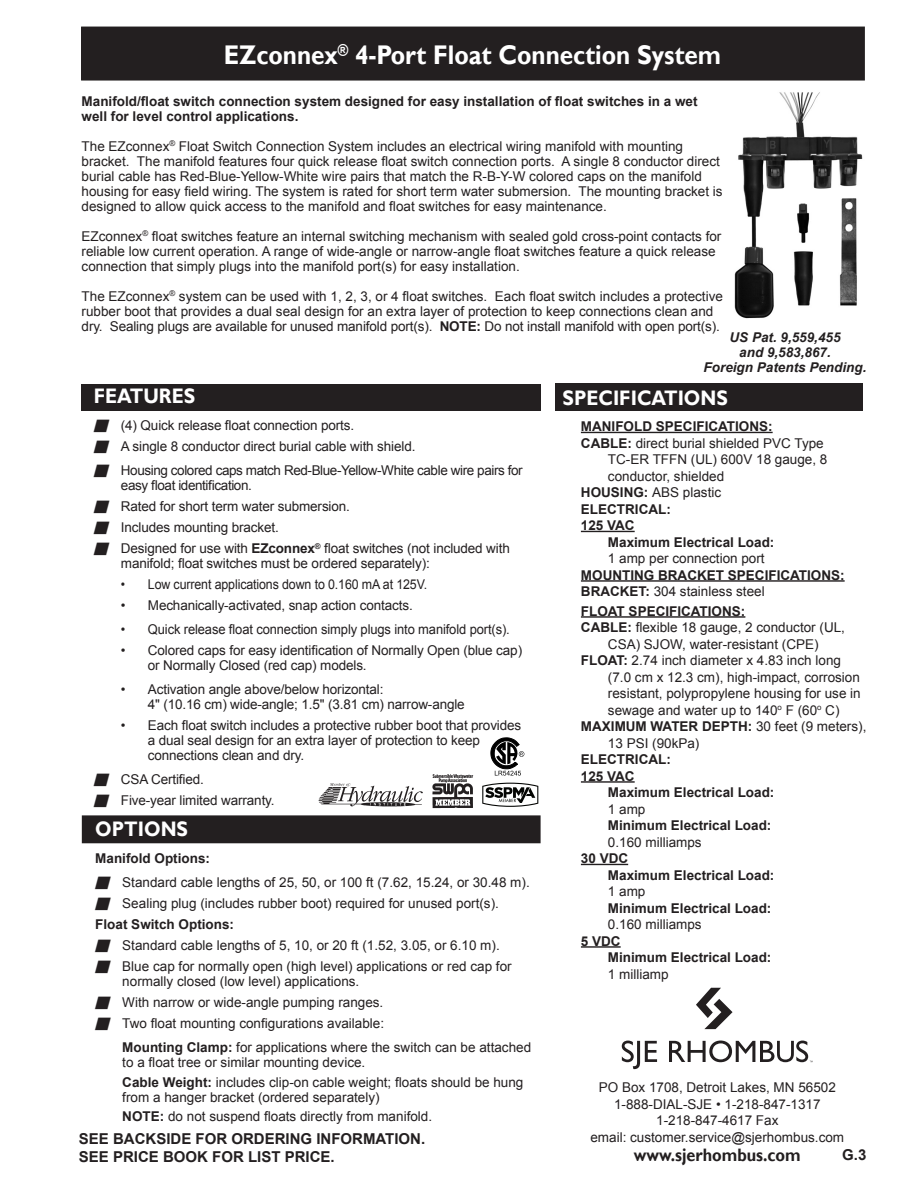
<style>
.page{position:relative;width:918px;height:1188px;background:#fff}
.page>*{position:absolute;margin:0;border:0;box-sizing:border-box;transform-origin:0 0}
.t1{font:700 27px "Gill Sans";color:#fff;scale:.9 1}
.t2{font:700 21px "Gill Sans";color:#fff;scale:.9 1}
.t3{font:700 18px "Gill Sans";color:#231f20;scale:.9 1}
.t4{font:700 15px "Arial";color:#231f20}
.Body_indent{font:13.5px/15px "Arial";color:#231f20}
.t5{font:700 13.5px/15px "Arial";color:#231f20}
.Body_indent-2{font:13.5px/15px "Arial";letter-spacing:-.03em;color:#231f20}
.Body_indent-3{font:13.5px "Arial";color:#231f20;scale:.96 1}
.t6{font:italic 700 13.5px "Arial";color:#231f20}
.Body_indent-4{font:13.5px "Arial";color:#231f20;scale:.92 1}
.s1{font-weight:700}
.s2{font-weight:400}
</style>
<div class="page">
<div style="left:555px;top:383px;width:308px;height:28px;background:#231f20"></div>
<div style="left:83px;top:816px;width:457px;height:27px;background:#231f20"></div>
<div style="left:82px;top:815px;width:459px;height:28px;border:2px solid #231f20"></div>
<div style="left:82px;top:384px;width:459px;height:27px;background:#231f20"></div>
<svg style="left:622px;top:1041px;width:35px;height:28px"></svg>
<svg style="left:696px;top:988px;width:37px;height:41px"></svg>
<svg style="left:669px;top:1041px;width:144px;height:21px"></svg>
<svg style="left:491px;top:738px;width:33px;height:38px"></svg>
<svg style="left:482px;top:783px;width:56px;height:24px"></svg>
<img style="left:319px;top:783px;width:104px;height:23px">
<img style="left:432px;top:774px;width:42px;height:35px">
<div style="left:82px;top:27px;width:782px;height:53px;background:#231f20"></div>
<div style="left:81px;top:27px;width:784px;height:54px;border:2px solid #231f20"></div>
<img style="left:734px;top:92px;width:129px;height:227px">
<hr style="left:581px;top:432px;width:192px;height:1px;background:#231f20">
<hr style="left:581px;top:531px;width:54px;height:1px;background:#231f20">
<hr style="left:581px;top:580px;width:264px;height:2px;background:#231f20">
<hr style="left:581px;top:616px;width:164px;height:2px;background:#231f20">
<hr style="left:581px;top:781px;width:54px;height:2px;background:#231f20">
<hr style="left:581px;top:864px;width:47px;height:1px;background:#231f20">
<hr style="left:581px;top:946px;width:40px;height:2px;background:#231f20">
<p class="t1" style="left:224px;top:38px;width:554px">EZconnex<sup>®</sup> 4-Port Float Connection System</p>
<p class="t5" style="left:82px;top:94px;width:617px">Manifold/float switch connection system designed for easy installation of float switches in a wet well for level control applications.</p>
<p class="Body_indent" style="left:82px;top:139px;width:643px">The EZconnex<sup>®</sup> Float Switch Connection System includes an electrical wiring manifold with mounting bracket. The manifold features four quick release float switch connection ports. A single 8 conductor direct burial cable has Red-Blue-Yellow-White wire pairs that match the R-B-Y-W colored caps on the manifold housing for easy field wiring. The system is rated for short term water submersion. The mounting bracket is designed to allow quick access to the manifold and float switches for easy maintenance.</p>
<p class="Body_indent" style="left:82px;top:229px;width:641px">EZconnex<sup>®</sup> float switches feature an internal switching mechanism with sealed gold cross-point contacts for reliable low current operation. A range of wide-angle or narrow-angle float switches feature a quick release connection that simply plugs into the manifold port(s) for easy installation.</p>
<p class="Body_indent" style="left:82px;top:289px;width:643px">The EZconnex<sup>®</sup> system can be used with 1, 2, 3, or 4 float switches. Each float switch includes a protective rubber boot that provides a dual seal design for an extra layer of protection to keep connections clean and dry. Sealing plugs are available for unused manifold port(s). <span class="s1">NOTE:</span> Do not install manifold with open port(s).</p>
<p class="t6" style="left:730px;top:328px;width:113px">US Pat. 9,559,455</p>
<p class="t6" style="left:739px;top:343px;width:93px">and 9,583,867.</p>
<p class="t6" style="left:704px;top:358px;width:164px">Foreign Patents Pending.</p>
<p class="t2" style="left:94px;top:384px;width:114px">FEATURES</p>
<p class="Body_indent" style="left:94px;top:418px;width:262px">■ (4) Quick release float connection ports.</p>
<p class="Body_indent" style="left:94px;top:439px;width:323px">■ A single 8 conductor direct burial cable with shield.</p>
<p class="Body_indent-2" style="left:121px;top:463px;width:403px;text-indent:-27px">■ Housing colored caps match Red-Blue-Yellow-White cable wire pairs for easy float identification.</p>
<p class="Body_indent" style="left:94px;top:499px;width:258px">■ Rated for short term water submersion.</p>
<p class="Body_indent" style="left:94px;top:520px;width:186px">■ Includes mounting bracket.</p>
<p class="Body_indent" style="left:121px;top:541px;width:391px;text-indent:-27px">■ Designed for use with <span class="s1">EZconnex</span><sup>®</sup> float switches (not included with manifold; float switches must be ordered separately):</p>
<p class="Body_indent-4" style="left:121px;top:576px;width:334px">• Low current applications down to 0.160 mA at 125V.</p>
<p class="Body_indent" style="left:121px;top:598px;width:293px">• Mechanically-activated, snap action contacts.</p>
<p class="Body_indent-3" style="left:121px;top:621px;width:407px">• Quick release float connection simply plugs into manifold port(s).</p>
<p class="Body_indent" style="left:148px;top:643px;width:376px;text-indent:-27px">• Colored caps for easy identification of Normally Open (blue cap) or Normally Closed (red cap) models.</p>
<p class="Body_indent" style="left:148px;top:682px;width:318px;text-indent:-27px">• Activation angle above/below horizontal:<br>4" (10.16 cm) wide-angle; 1.5" (3.81 cm) narrow-angle</p>
<p class="Body_indent" style="left:148px;top:718px;width:375px;text-indent:-27px">• Each float switch includes a protective rubber boot that provides a dual seal design for an extra layer of protection to keep connections clean and dry.</p>
<p class="Body_indent" style="left:94px;top:772px;width:112px">■ CSA Certified.</p>
<p class="Body_indent" style="left:94px;top:793px;width:182px">■ Five-year limited warranty.</p>
<p class="t2" style="left:95px;top:817px;width:105px">OPTIONS</p>
<p class="t5" style="left:95px;top:851px;width:116px">Manifold Options:</p>
<p class="Body_indent" style="left:95px;top:875px;width:436px">■ Standard cable lengths of 25, 50, or 100 ft (7.62, 15.24, or 30.48 m).</p>
<p class="Body_indent" style="left:95px;top:896px;width:405px">■ Sealing plug (includes rubber boot) required for unused port(s).</p>
<p class="t5" style="left:95px;top:917px;width:140px">Float Switch Options:</p>
<p class="Body_indent" style="left:95px;top:938px;width:406px">■ Standard cable lengths of 5, 10, or 20 ft (1.52, 3.05, or 6.10 m).</p>
<p class="Body_indent" style="left:122px;top:959px;width:391px;text-indent:-27px">■ Blue cap for normally open (high level) applications or red cap for normally closed (low level) applications.</p>
<p class="Body_indent" style="left:95px;top:995px;width:290px">■ With narrow or wide-angle pumping ranges.</p>
<p class="Body_indent" style="left:95px;top:1016px;width:290px">■ Two float mounting configurations available:</p>
<p class="Body_indent" style="left:122px;top:1040px;width:410px"><span class="s1">Mounting Clamp:</span> for applications where the switch can be attached to a float tree or similar mounting device.</p>
<p class="Body_indent" style="left:122px;top:1075px;width:403px"><span class="s1">Cable Weight:</span> includes clip-on cable weight; floats should be hung from a hanger bracket (ordered separately)</p>
<p class="Body_indent" style="left:122px;top:1109px;width:311px"><span class="s1">NOTE:</span> do not suspend floats directly from manifold.</p>
<p class="t4" style="left:79px;top:1129px;width:348px">SEE BACKSIDE FOR ORDERING INFORMATION.</p>
<p class="t4" style="left:79px;top:1147px;width:257px">SEE PRICE BOOK FOR LIST PRICE.</p>
<p class="t2" style="left:563px;top:385px;width:185px">SPECIFICATIONS</p>
<p class="t5" style="left:581px;top:419px;width:193px">MANIFOLD SPECIFICATIONS:</p>
<p class="Body_indent" style="left:608px;top:435px;width:221px;line-height:16.5px;text-indent:-27px"><span class="s1">CABLE:</span> direct burial shielded PVC Type<br>TC-ER TFFN (UL) 600V 18 gauge, 8 conductor, shielded</p>
<p class="Body_indent" style="left:581px;top:485px;width:142px"><span class="s1">HOUSING:</span> ABS plastic</p>
<p class="t5" style="left:581px;top:502px;width:91px">ELECTRICAL:</p>
<p class="t5" style="left:581px;top:518px;width:55px">125 VAC</p>
<p class="t5" style="left:608px;top:534px;width:168px;line-height:16.5px">Maximum Electrical Load:<br><span class="s2">1 amp per connection port</span></p>
<p class="t5" style="left:581px;top:568px;width:265px">MOUNTING BRACKET SPECIFICATIONS:</p>
<p class="Body_indent" style="left:581px;top:584px;width:185px"><span class="s1">BRACKET:</span> 304 stainless steel</p>
<p class="t5" style="left:581px;top:604px;width:166px">FLOAT SPECIFICATIONS:</p>
<p class="Body_indent" style="left:581px;top:619px;width:266px;line-height:16.5px;text-align:center"><span class="s1">CABLE:</span> flexible 18 gauge, 2 conductor (UL,<br>CSA) SJOW, water-resistant (CPE)</p>
<p class="Body_indent" style="left:608px;top:652px;width:254px;line-height:16.5px;text-indent:-27px"><span class="s1">FLOAT:</span> 2.74 inch diameter x 4.83 inch long (7.0 cm x 12.3 cm), high-impact, corrosion resistant, polypropylene housing for use in sewage and water up to 140<sup>o</sup> F (60<sup>o</sup> C)</p>
<p class="Body_indent" style="left:608px;top:718px;width:260px;line-height:16.5px;text-indent:-27px"><span class="s1">MAXIMUM WATER DEPTH:</span> 30 feet (9 meters),<br>13 PSI (90kPa)</p>
<p class="t5" style="left:581px;top:752px;width:91px">ELECTRICAL:</p>
<p class="t5" style="left:581px;top:769px;width:55px">125 VAC</p>
<p class="t5" style="left:608px;top:785px;width:168px">Maximum Electrical Load:</p>
<p class="Body_indent" style="left:608px;top:801px;width:39px">1 amp</p>
<p class="t5" style="left:608px;top:818px;width:165px">Minimum Electrical Load:</p>
<p class="Body_indent" style="left:608px;top:834px;width:95px">0.160 milliamps</p>
<p class="t5" style="left:581px;top:851px;width:49px">30 VDC</p>
<p class="t5" style="left:608px;top:868px;width:168px">Maximum Electrical Load:</p>
<p class="Body_indent" style="left:608px;top:884px;width:39px">1 amp</p>
<p class="t5" style="left:608px;top:901px;width:165px">Minimum Electrical Load:</p>
<p class="Body_indent" style="left:608px;top:917px;width:95px">0.160 milliamps</p>
<p class="t5" style="left:581px;top:934px;width:41px">5 VDC</p>
<p class="t5" style="left:608px;top:950px;width:165px">Minimum Electrical Load:</p>
<p class="Body_indent" style="left:608px;top:966px;width:62px">1 milliamp</p>
<p class="Body_indent" style="left:599px;top:1080px;width:239px">PO Box 1708, Detroit Lakes, MN 56502</p>
<p class="Body_indent" style="left:614px;top:1097px;width:208px">1-888-DIAL-SJE • 1-218-847-1317</p>
<p class="Body_indent" style="left:656px;top:1113px;width:124px">1-218-847-4617 Fax</p>
<p class="Body_indent" style="left:590px;top:1130px;width:255px">email: customer.service@sjerhombus.com</p>
<p class="t3" style="left:634px;top:1144px;width:187px">www.sjerhombus.com</p>
<p class="t4" style="left:842px;top:1145px;width:26px">G.3</p>
</div>
